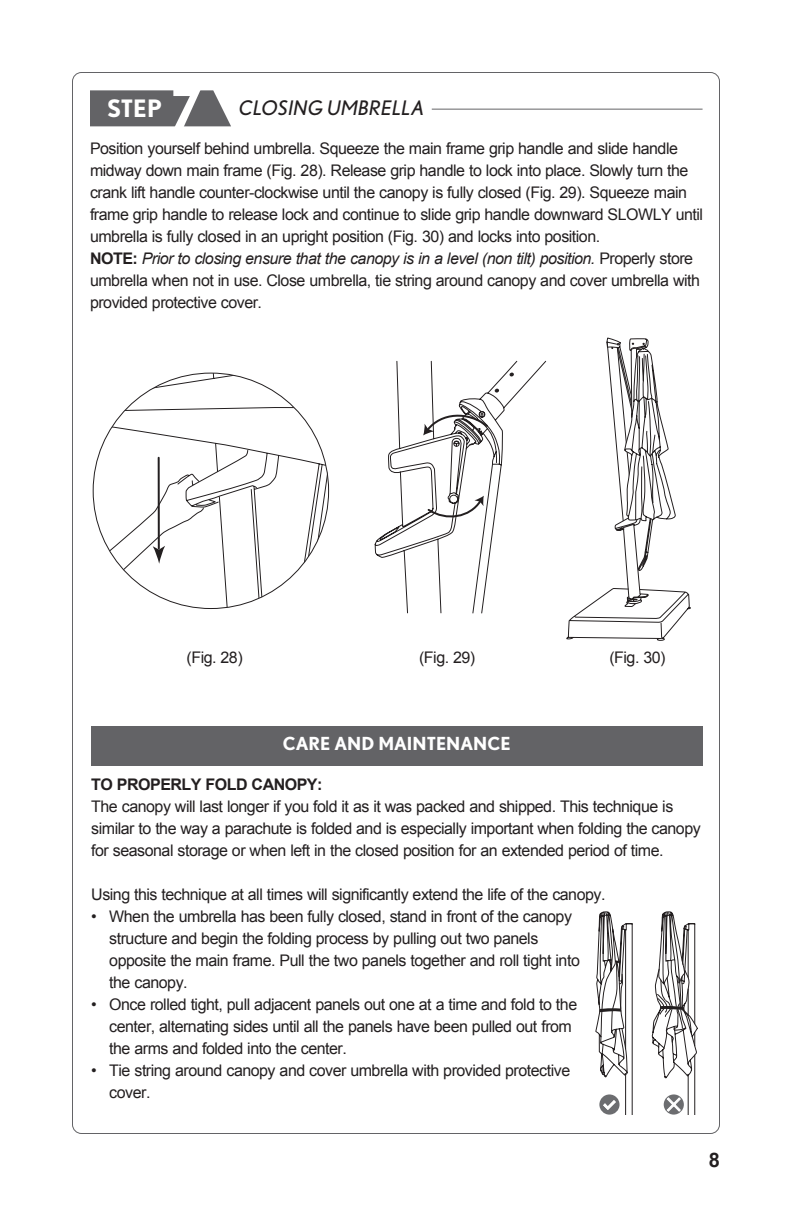
<style>
.page{position:relative;width:792px;height:1224px;background:#fff}
.page>*{position:absolute;margin:0;border:0;box-sizing:border-box;transform-origin:0 0}
.t1{font:700 54px "Nobel";color:#fff}
.t2{font:700 24px "Nobel";color:#fff}
.t3{font:italic 20px "Nobel";letter-spacing:.025em;color:#231f20}
.t4{font:700 20px "Arial";color:#231f20}
.t5{font:700 18px "Nobel";color:#fff}
.t6{font:16px/22px "Arial";letter-spacing:-.03em;color:#231f20}
.t7{font:700 16px "Arial";letter-spacing:-.03em;color:#231f20}
.s1{font-weight:700}
.s2{font-style:italic}
</style>
<div class="page">
<svg style="left:90px;top:90px;width:141px;height:36px;background:#6e6e71"></svg>
<hr style="left:432px;top:109px;width:271px;height:1px;background:#636366">
<svg style="left:375px;top:338px;width:316px;height:303px"></svg>
<svg style="left:426px;top:496px;width:58px;height:25px"></svg>
<svg style="left:423px;top:411px;width:67px;height:24px"></svg>
<svg style="left:93px;top:373px;width:236px;height:236px"></svg>
<svg style="left:153px;top:546px;width:12px;height:18px"></svg>
<hr style="left:158px;top:458px;width:2px;height:90px;background:#231f20">
<svg style="left:607px;top:342px;width:69px;height:257px"></svg>
<div style="left:91px;top:726px;width:612px;height:39px;background:#636366"></div>
<svg style="left:596px;top:912px;width:101px;height:203px"></svg>
<p class="t2" style="left:107px;top:94px;width:56px">STEP</p>
<p class="t1" style="left:170px;top:76px;width:33px">7</p>
<p class="t3" style="left:239px;top:96px;width:187px">CLOSING UMBRELLA</p>
<p class="t6" style="left:90px;top:138px;width:615px">Position yourself behind umbrella. Squeeze the main frame grip handle and slide handle midway down main frame (Fig. 28). Release grip handle to lock into place. Slowly turn the crank lift handle counter-clockwise until the canopy is fully closed (Fig. 29). Squeeze main frame grip handle to release lock and continue to slide grip handle downward SLOWLY until umbrella is fully closed in an upright position (Fig. 30) and locks into position.<br><span class="s1">NOTE:</span> <span class="s2">Prior to closing ensure that the canopy is in a level (non tilt) position.</span> Properly store umbrella when not in use. Close umbrella, tie string around canopy and cover umbrella with provided protective cover.</p>
<p class="t6" style="left:187px;top:647px;width:58px">(Fig. 28)</p>
<p class="t6" style="left:419px;top:646px;width:58px">(Fig. 29)</p>
<p class="t6" style="left:609px;top:647px;width:58px">(Fig. 30)</p>
<p class="t5" style="left:283px;top:733px;width:229px">CARE AND MAINTENANCE</p>
<p class="t7" style="left:91px;top:774px;width:233px">TO PROPERLY FOLD CANOPY:</p>
<p class="t6" style="left:91px;top:796px;width:611px">The canopy will last longer if you fold it as it was packed and shipped. This technique is similar to the way a parachute is folded and is especially important when folding the canopy for seasonal storage or when left in the closed position for an extended period of time.</p>
<p class="t6" style="left:91px;top:884px;width:516px">Using this technique at all times will significantly extend the life of the canopy.</p>
<p class="t6" style="left:109px;top:906px;width:472px;text-indent:-18px">• When the umbrella has been fully closed, stand in front of the canopy structure and begin the folding process by pulling out two panels opposite the main frame. Pull the two panels together and roll tight into the canopy.</p>
<p class="t6" style="left:109px;top:994px;width:469px;text-indent:-18px">• Once rolled tight, pull adjacent panels out one at a time and fold to the center, alternating sides until all the panels have been pulled out from the arms and folded into the center.</p>
<p class="t6" style="left:109px;top:1060px;width:462px;text-indent:-18px">• Tie string around canopy and cover umbrella with provided protective cover.</p>
<p class="t4" style="left:709px;top:1146px;width:13px">8</p>
</div>
